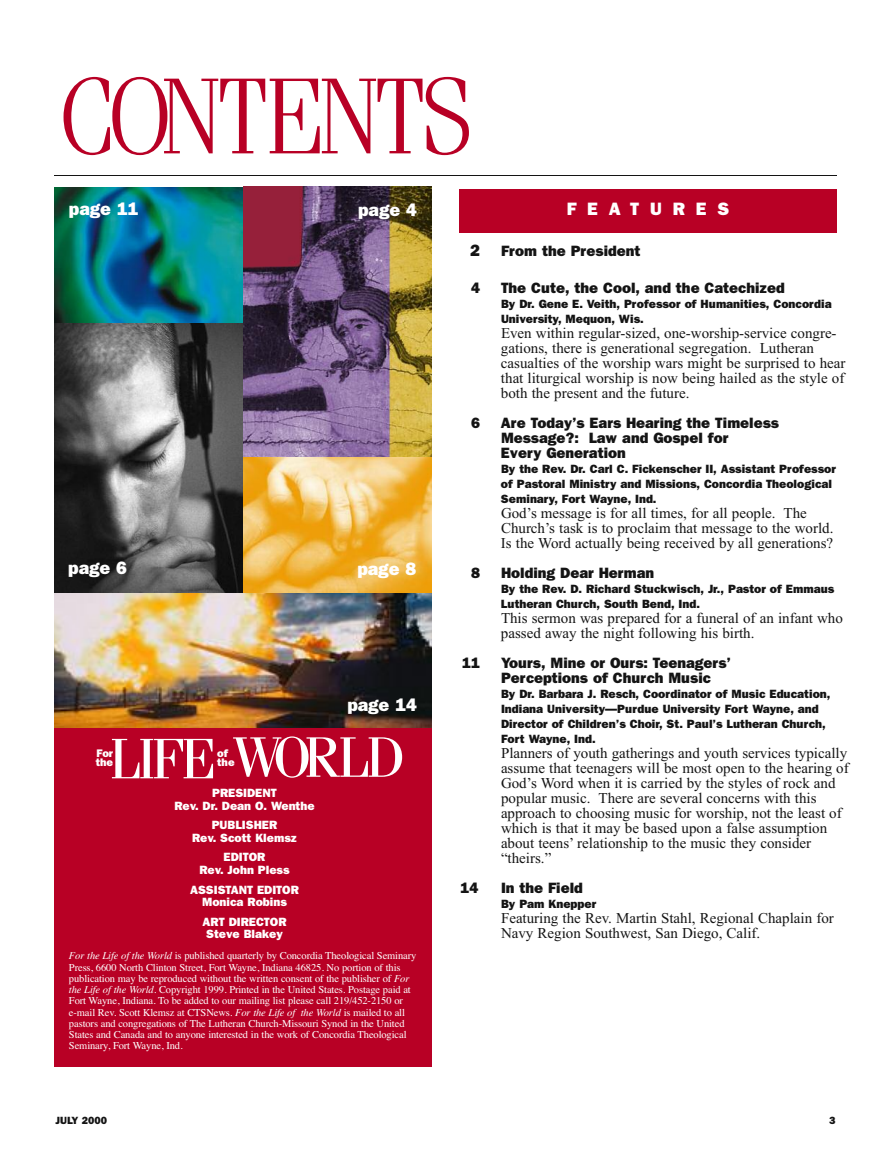
<style>
.page{position:relative;width:891px;height:1161px;background:#fff}
.page>*{position:absolute;margin:0;border:0;box-sizing:border-box;transform-origin:0 0}
.t1{font:300 108px "Fenice";letter-spacing:-.075em;color:#b80025}
.t2{font:57px "Fenice";letter-spacing:-.08em;color:#fff}
.t3{font:800 18px "Franklin Gothic";color:#fff}
.t4{font:800 18px "Franklin Gothic";letter-spacing:.6em;color:#fff}
.t5{font:800 16.5px "Franklin Gothic";color:#141414}
.t6{font:15px/15px "Times New Roman";color:#141414}
.t7{font:800 15px/15px "Franklin Gothic";color:#141414}
.t8{font:800 12px/15px "Franklin Gothic";color:#141414}
.t9{font:800 12px/12.8px "Franklin Gothic";color:#fff;text-align:center}
.t10{font:800 10.95px/8.9px "Franklin Gothic";color:#fff}
.t11{font:10.5px/11.2px "Times";letter-spacing:-.01em;color:#fff}
.t12{font:800 10.5px "Franklin Gothic";color:#141414}
.s1{font-style:italic}
</style>
<div class="page">
<img style="left:54px;top:187px;width:378px;height:541px">
<div style="left:459px;top:189px;width:378px;height:43px;background:#b80025"></div>
<div style="left:54px;top:728px;width:378px;height:338px;background:#b80025"></div>
<hr style="left:54px;top:175px;width:783px;height:1px;background:#141414">
<h1 class="t1" style="left:57px;top:79px;width:420px">CONTENTS</h1>
<p class="t3" style="left:69px;top:198px;width:71px">page 11</p>
<p class="t3" style="left:358px;top:200px;width:60px">page 4</p>
<p class="t4" style="left:567px;top:199px;width:164px">FEATURES</p>
<p class="t3" style="left:68px;top:557px;width:60px">page 6</p>
<p class="t3" style="left:357px;top:558px;width:60px">page 8</p>
<p class="t3" style="left:347px;top:694px;width:71px">page 14</p>
<h2 class="t2" style="left:110px;top:737px;width:297px">LIFE WORLD</h2>
<p class="t10" style="left:217px;top:749px;width:19px">of the</p>
<p class="t9" style="left:174px;top:786px;width:142px">PRESIDENT<br>Rev. Dr. Dean O. Wenthe</p>
<p class="t9" style="left:192px;top:819px;width:106px">PUBLISHER<br>Rev. Scott Klemsz</p>
<p class="t9" style="left:199px;top:851px;width:92px">EDITOR<br>Rev. John Pless</p>
<p class="t9" style="left:190px;top:883px;width:110px">ASSISTANT EDITOR<br>Monica Robins</p>
<p class="t9" style="left:202px;top:915px;width:86px">ART DIRECTOR<br>Steve Blakey</p>
<p class="t11" style="left:69px;top:950px;width:349px"><span class="s1">For the Life of the World</span> is published quarterly by Concordia Theological Seminary Press, 6600 North Clinton Street, Fort Wayne, Indiana 46825. No portion of this publication may be reproduced without the written consent of the publisher of <span class="s1">For the Life of the World</span>. Copyright 1999. Printed in the United States. Postage paid at Fort Wayne, Indiana. To be added to our mailing list please call 219/452-2150 or e-mail Rev. Scott Klemsz at CTSNews. <span class="s1">For the Life of the World</span> is mailed to all pastors and congregations of The Lutheran Church-Missouri Synod in the United States and Canada and to anyone interested in the work of Concordia Theological Seminary, Fort Wayne, Ind.</p>
<p class="t10" style="left:96px;top:749px;width:19px">For the</p>
<p class="t5" style="left:470px;top:240px;width:11px">2</p>
<p class="t7" style="left:501px;top:243px;width:141px">From the President</p>
<p class="t7" style="left:471px;top:280px;width:10px">4</p>
<p class="t7" style="left:501px;top:280px;width:285px">The Cute, the Cool, and the Catechized</p>
<p class="t8" style="left:501px;top:296px;width:332px">By Dr. Gene E. Veith, Professor of Humanities, Concordia<br>University, Mequon, Wis.</p>
<p class="t6" style="left:501px;top:325px;width:346px">Even within regular-sized, one-worship-service congre&shy;gations, there is generational segregation. Lutheran casualties of the worship wars might be surprised to hear that liturgical worship is now being hailed as the style of both the present and the future.</p>
<p class="t7" style="left:471px;top:415px;width:10px">6</p>
<p class="t7" style="left:501px;top:415px;width:279px">Are Today’s Ears Hearing the Timeless<br>Message?: Law and Gospel for<br>Every Generation</p>
<p class="t8" style="left:501px;top:461px;width:337px">By the Rev. Dr. Carl C. Fickenscher II, Assistant Professor of Pastoral Ministry and Missions, Concordia Theological<br>Seminary, Fort Wayne, Ind.</p>
<p class="t6" style="left:501px;top:505px;width:334px">God’s message is for all times, for all people. The<br>Church’s task is to proclaim that message to the world.<br>Is the Word actually being received by all generations?</p>
<p class="t7" style="left:471px;top:565px;width:10px">8</p>
<p class="t7" style="left:501px;top:565px;width:155px">Holding Dear Herman</p>
<p class="t8" style="left:501px;top:581px;width:335px">By the Rev. D. Richard Stuckwisch, Jr., Pastor of Emmaus<br>Lutheran Church, South Bend, Ind.</p>
<p class="t6" style="left:501px;top:610px;width:343px">This sermon was prepared for a funeral of an infant who passed away the night following his birth.</p>
<p class="t7" style="left:462px;top:655px;width:19px">11</p>
<p class="t7" style="left:501px;top:655px;width:231px">Yours, Mine or Ours: Teenagers’<br>Perceptions of Church Music</p>
<p class="t8" style="left:501px;top:686px;width:331px">By Dr. Barbara J. Resch, Coordinator of Music Education, Indiana University—Purdue University Fort Wayne, and Director of Children’s Choir, St. Paul’s Lutheran Church, Fort Wayne, Ind.</p>
<p class="t6" style="left:501px;top:745px;width:349px">Planners of youth gatherings and youth services typically assume that teenagers will be most open to the hearing of God’s Word when it is carried by the styles of rock and popular music. There are several concerns with this approach to choosing music for worship, not the least of which is that it may be based upon a false assumption about teens’ relationship to the music they consider “theirs.”</p>
<p class="t7" style="left:461px;top:880px;width:19px">14</p>
<p class="t7" style="left:501px;top:880px;width:83px">In the Field</p>
<p class="t8" style="left:501px;top:896px;width:97px">By Pam Knepper</p>
<p class="t6" style="left:501px;top:910px;width:334px">Featuring the Rev. Martin Stahl, Regional Chaplain for<br>Navy Region Southwest, San Diego, Calif.</p>
<p class="t12" style="left:56px;top:1114px;width:53px">JULY 2000</p>
<p class="t12" style="left:829px;top:1114px;width:8px">3</p>
</div>
